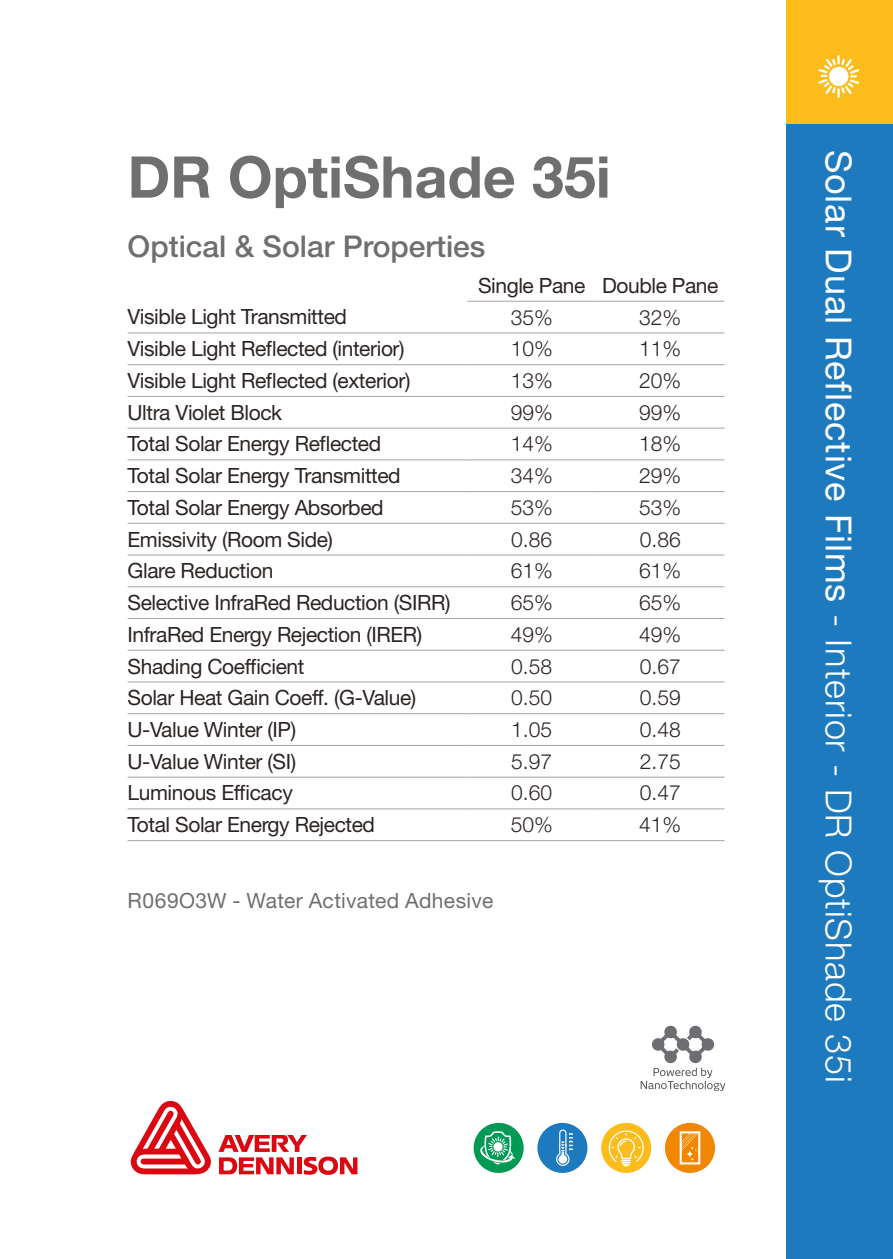
<style>
.page{position:relative;width:893px;height:1259px;background:#fff}
.page>*{position:absolute;margin:0;border:0;box-sizing:border-box;transform-origin:0 0}
.t1{font:700 57.6px "Helvetica Neue LT Std";color:#706f6f}
.t2{font:36px "Helvetica Neue LT Std";letter-spacing:.025em;color:#fff}
.t3{font:500 30px "Helvetica Neue LT Std";color:#706f6f}
.t4{font:21px "Helvetica Neue LT Std";letter-spacing:-.02em;color:#2b2422}
.t5{font:300 21px "Helvetica Neue LT Std";color:#2b2422}
.t6{font:21px "Helvetica Neue LT Std";letter-spacing:.015em;color:#706f6f}
.s1{font-weight:300}
</style>
<div class="page">
<svg style="left:131px;top:1101px;width:80px;height:73px"></svg>
<svg style="left:218px;top:1135px;width:139px;height:40px"></svg>
<div style="left:787px;top:20px;width:106px;height:1239px;background:#1d7abe"></div>
<div style="left:787px;top:0;width:106px;height:124px;background:#fcbd1c"></div>
<div style="left:601px;top:1123px;width:50px;height:50px;background:#fcbd1c;border-radius:50%"></div>
<svg style="left:608px;top:1129px;width:36px;height:37px"></svg>
<div style="left:474px;top:1123px;width:50px;height:50px;background:#009a54;border-radius:50%"></div>
<svg style="left:478px;top:1131px;width:37px;height:33px"></svg>
<div style="left:537px;top:1123px;width:50px;height:50px;background:#1d7abe;border-radius:50%"></div>
<svg style="left:556px;top:1129px;width:17px;height:37px"></svg>
<div style="left:665px;top:1123px;width:50px;height:50px;background:#f18700;border-radius:50%"></div>
<svg style="left:680px;top:1131px;width:20px;height:33px"></svg>
<hr style="left:467px;top:301px;width:129px;height:1px;background:#a8a8a7">
<hr style="left:596px;top:301px;width:128px;height:1px;background:#a8a8a7">
<hr style="left:128px;top:332px;width:339px;height:1px;background:#a8a8a7">
<hr style="left:467px;top:332px;width:129px;height:1px;background:#a8a8a7">
<hr style="left:596px;top:332px;width:128px;height:1px;background:#a8a8a7">
<hr style="left:128px;top:364px;width:339px;height:1px;background:#a8a8a7">
<hr style="left:467px;top:364px;width:129px;height:1px;background:#a8a8a7">
<hr style="left:596px;top:364px;width:128px;height:1px;background:#a8a8a7">
<hr style="left:128px;top:396px;width:339px;height:1px;background:#a8a8a7">
<hr style="left:467px;top:396px;width:129px;height:1px;background:#a8a8a7">
<hr style="left:596px;top:396px;width:128px;height:1px;background:#a8a8a7">
<hr style="left:128px;top:427px;width:339px;height:2px;background:#a8a8a7">
<hr style="left:467px;top:427px;width:129px;height:2px;background:#a8a8a7">
<hr style="left:596px;top:427px;width:128px;height:2px;background:#a8a8a7">
<hr style="left:128px;top:459px;width:339px;height:1px;background:#a8a8a7">
<hr style="left:467px;top:459px;width:129px;height:1px;background:#a8a8a7">
<hr style="left:596px;top:459px;width:128px;height:1px;background:#a8a8a7">
<hr style="left:128px;top:491px;width:339px;height:1px;background:#a8a8a7">
<hr style="left:467px;top:491px;width:129px;height:1px;background:#a8a8a7">
<hr style="left:596px;top:491px;width:128px;height:1px;background:#a8a8a7">
<hr style="left:128px;top:523px;width:339px;height:1px;background:#a8a8a7">
<hr style="left:467px;top:523px;width:129px;height:1px;background:#a8a8a7">
<hr style="left:596px;top:523px;width:128px;height:1px;background:#a8a8a7">
<hr style="left:128px;top:554px;width:339px;height:1px;background:#a8a8a7">
<hr style="left:467px;top:554px;width:129px;height:1px;background:#a8a8a7">
<hr style="left:596px;top:554px;width:128px;height:1px;background:#a8a8a7">
<hr style="left:467px;top:586px;width:129px;height:1px;background:#a8a8a7">
<hr style="left:596px;top:586px;width:128px;height:1px;background:#a8a8a7">
<hr style="left:128px;top:586px;width:339px;height:1px;background:#a8a8a7">
<hr style="left:128px;top:618px;width:339px;height:1px;background:#a8a8a7">
<hr style="left:128px;top:650px;width:339px;height:1px;background:#a8a8a7">
<hr style="left:467px;top:618px;width:129px;height:1px;background:#a8a8a7">
<hr style="left:596px;top:618px;width:128px;height:1px;background:#a8a8a7">
<hr style="left:467px;top:650px;width:129px;height:1px;background:#a8a8a7">
<hr style="left:596px;top:650px;width:128px;height:1px;background:#a8a8a7">
<hr style="left:128px;top:681px;width:339px;height:1px;background:#a8a8a7">
<hr style="left:467px;top:681px;width:129px;height:1px;background:#a8a8a7">
<hr style="left:596px;top:681px;width:128px;height:1px;background:#a8a8a7">
<hr style="left:128px;top:713px;width:339px;height:1px;background:#a8a8a7">
<hr style="left:467px;top:713px;width:129px;height:1px;background:#a8a8a7">
<hr style="left:596px;top:713px;width:128px;height:1px;background:#a8a8a7">
<hr style="left:128px;top:745px;width:339px;height:1px;background:#a8a8a7">
<hr style="left:467px;top:745px;width:129px;height:1px;background:#a8a8a7">
<hr style="left:596px;top:745px;width:128px;height:1px;background:#a8a8a7">
<hr style="left:128px;top:776px;width:339px;height:1px;background:#a8a8a7">
<hr style="left:467px;top:776px;width:129px;height:1px;background:#a8a8a7">
<hr style="left:596px;top:776px;width:128px;height:1px;background:#a8a8a7">
<hr style="left:128px;top:808px;width:339px;height:1px;background:#a8a8a7">
<hr style="left:128px;top:840px;width:339px;height:1px;background:#a8a8a7">
<hr style="left:467px;top:808px;width:129px;height:1px;background:#a8a8a7">
<hr style="left:596px;top:808px;width:128px;height:1px;background:#a8a8a7">
<hr style="left:467px;top:840px;width:129px;height:1px;background:#a8a8a7">
<hr style="left:596px;top:840px;width:128px;height:1px;background:#a8a8a7">
<svg style="left:818px;top:55px;width:41px;height:43px"></svg>
<svg style="left:641px;top:1025px;width:84px;height:66px"></svg>
<h1 class="t1" style="left:128px;top:141px;width:485px">DR OptiShade 35i</h1>
<h2 class="t2" style="left:860px;top:150px;width:934px;rotate:90deg">Solar Dual Reflective Films <span class="s1">- Interior - DR OptiShade 35i</span></h2>
<h3 class="t3" style="left:128px;top:229px;width:359px">Optical &amp; Solar Properties</h3>
<p class="t4" style="left:478px;top:273px;width:242px">Single Pane Double Pane</p>
<p class="t4" style="left:128px;top:304px;width:221px">Visible Light Transmitted</p>
<p class="t5" style="left:511px;top:304px;width:44px">35%</p>
<p class="t5" style="left:639px;top:304px;width:44px">32%</p>
<p class="t4" style="left:128px;top:336px;width:279px">Visible Light Reflected (interior)</p>
<p class="t5" style="left:511px;top:336px;width:44px">10%</p>
<p class="t5" style="left:639px;top:336px;width:44px">11%</p>
<p class="t4" style="left:128px;top:368px;width:284px">Visible Light Reflected (exterior)</p>
<p class="t5" style="left:511px;top:368px;width:44px">13%</p>
<p class="t5" style="left:639px;top:368px;width:44px">20%</p>
<p class="t4" style="left:128px;top:400px;width:156px">Ultra Violet Block</p>
<p class="t5" style="left:511px;top:399px;width:44px">99%</p>
<p class="t5" style="left:639px;top:399px;width:44px">99%</p>
<p class="t4" style="left:128px;top:431px;width:255px">Total Solar Energy Reflected</p>
<p class="t5" style="left:511px;top:431px;width:44px">14%</p>
<p class="t5" style="left:639px;top:431px;width:44px">18%</p>
<p class="t4" style="left:128px;top:463px;width:275px">Total Solar Energy Transmitted</p>
<p class="t5" style="left:511px;top:463px;width:44px">34%</p>
<p class="t5" style="left:639px;top:463px;width:44px">29%</p>
<p class="t4" style="left:128px;top:495px;width:258px">Total Solar Energy Absorbed</p>
<p class="t5" style="left:511px;top:494px;width:44px">53%</p>
<p class="t5" style="left:639px;top:494px;width:44px">53%</p>
<p class="t4" style="left:128px;top:526px;width:207px">Emissivity (Room Side)</p>
<p class="t5" style="left:511px;top:526px;width:42px">0.86</p>
<p class="t5" style="left:640px;top:526px;width:42px">0.86</p>
<p class="t4" style="left:128px;top:558px;width:147px">Glare Reduction</p>
<p class="t5" style="left:511px;top:558px;width:44px">61%</p>
<p class="t5" style="left:639px;top:558px;width:44px">61%</p>
<p class="t4" style="left:128px;top:590px;width:324px">Selective InfraRed Reduction (SIRR)</p>
<p class="t5" style="left:511px;top:590px;width:44px">65%</p>
<p class="t5" style="left:639px;top:590px;width:44px">65%</p>
<p class="t4" style="left:128px;top:622px;width:296px">InfraRed Energy Rejection (IRER)</p>
<p class="t5" style="left:511px;top:621px;width:44px">49%</p>
<p class="t5" style="left:639px;top:621px;width:44px">49%</p>
<p class="t4" style="left:128px;top:653px;width:178px">Shading Coefficient</p>
<p class="t5" style="left:511px;top:653px;width:42px">0.58</p>
<p class="t5" style="left:640px;top:653px;width:42px">0.67</p>
<p class="t4" style="left:128px;top:685px;width:290px">Solar Heat Gain Coeff. (G-Value)</p>
<p class="t5" style="left:511px;top:685px;width:42px">0.50</p>
<p class="t5" style="left:640px;top:685px;width:42px">0.59</p>
<p class="t4" style="left:128px;top:717px;width:170px">U-Value Winter (IP)</p>
<p class="t5" style="left:511px;top:716px;width:42px">1.05</p>
<p class="t5" style="left:640px;top:716px;width:42px">0.48</p>
<p class="t4" style="left:128px;top:748px;width:170px">U-Value Winter (SI)</p>
<p class="t5" style="left:511px;top:748px;width:42px">5.97</p>
<p class="t5" style="left:640px;top:748px;width:42px">2.75</p>
<p class="t4" style="left:128px;top:780px;width:167px">Luminous Efficacy</p>
<p class="t5" style="left:511px;top:780px;width:42px">0.60</p>
<p class="t5" style="left:640px;top:780px;width:42px">0.47</p>
<p class="t4" style="left:128px;top:812px;width:249px">Total Solar Energy Rejected</p>
<p class="t5" style="left:511px;top:812px;width:44px">50%</p>
<p class="t5" style="left:639px;top:812px;width:44px">41%</p>
<p class="t6" style="left:128px;top:888px;width:367px">R069O3W - Water Activated Adhesive</p>
</div>
